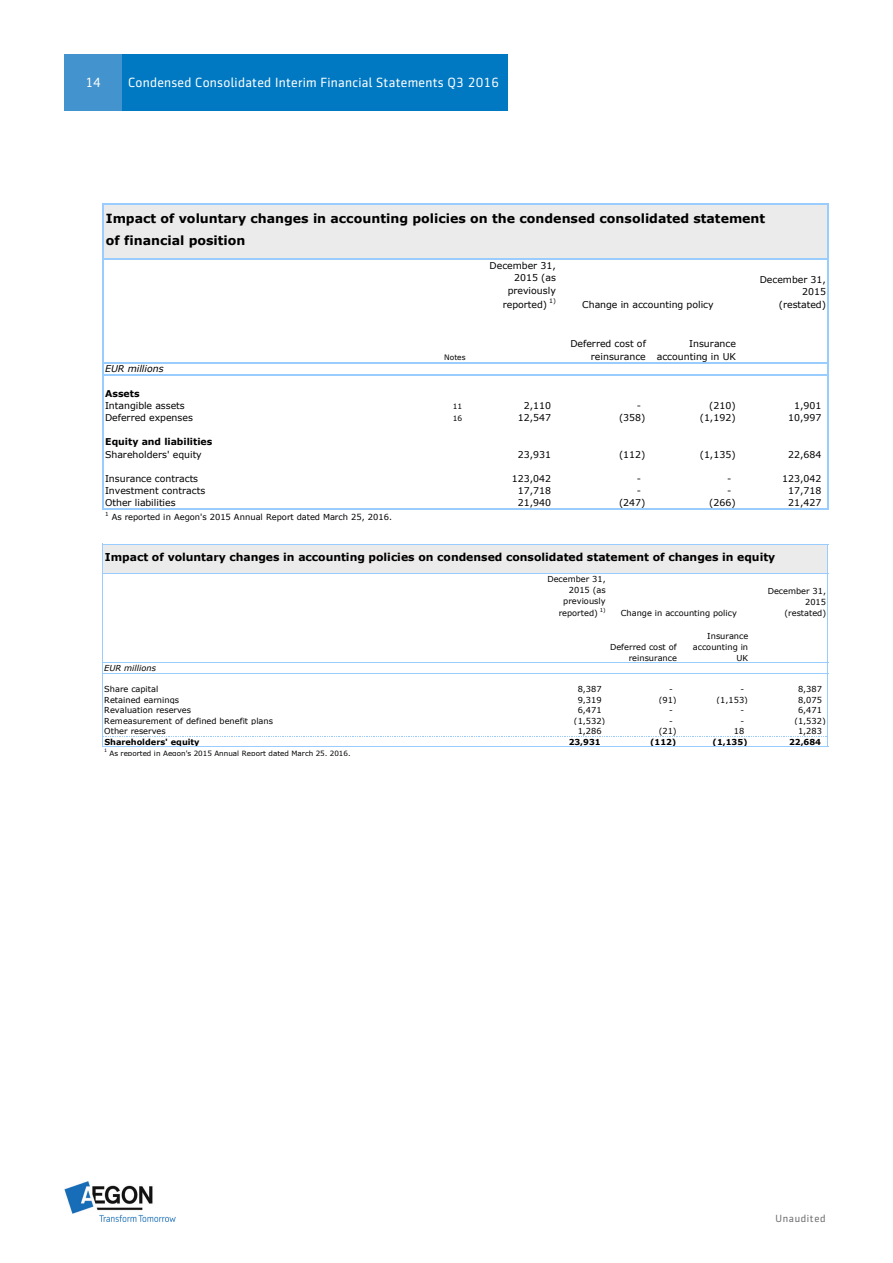
<style>
.page{position:relative;width:893px;height:1263px;background:#fff}
.page>*{position:absolute;margin:0;border:0;box-sizing:border-box;transform-origin:0 0}
.t1{font:13.5px "Sentico Sans DT";letter-spacing:.02em;color:#fff}
.t2{font:700 12.6px/21.9px "Verdana";color:#000}
.t3{font:700 10.8px "Verdana";letter-spacing:-.005em;color:#000}
.t4{font:10.5px "Sentico Sans DT";letter-spacing:.06em;color:#6c6d70}
.t5{font:9.45px/12.6px "Verdana";color:#000;text-align:right}
.t6{font:700 9.45px/12.1px "Verdana";color:#000}
.t7{font:italic 9.45px "Verdana";color:#000}
.t8{font:8.25px/10.8px "Verdana";color:#000;text-align:right}
.t9{font:700 8.25px "Verdana";letter-spacing:-.01em;color:#000}
.t10{font:italic 8.25px "Verdana";letter-spacing:.005em;color:#000}
.t11{font:7.5px "Verdana";letter-spacing:-.005em;color:#000}
.t12{font:7.2px "Verdana";color:#000}
.t13{font:6.15px "Verdana";color:#000}
.t14{font:5.55px "Verdana";color:#000}
.t15{font:5.4px "Verdana";color:#000}
.t16{font:4.8px "Verdana";color:#000}
.s1{font-weight:700}
.s2{font-weight:400}
</style>
<div class="page">
<img style="left:65px;top:1182px;width:110px;height:39px">
<div style="left:121px;top:54px;width:387px;height:57px;background:#0079c2"></div>
<div style="left:64px;top:54px;width:58px;height:57px;background:#4393cf"></div>
<div style="left:103px;top:545px;width:725px;height:28px;background:#ebebeb"></div>
<hr style="left:102px;top:544px;width:1px;height:203px;background:#9cf">
<hr style="left:827px;top:545px;width:1px;height:202px;background:#9cf">
<hr style="left:103px;top:544px;width:725px;height:1px;background:#9cf">
<hr style="left:103px;top:573px;width:725px;height:1px;background:#9cf">
<hr style="left:103px;top:662px;width:725px;height:1px;background:#9cf">
<hr style="left:103px;top:673px;width:725px;height:1px;background:#9cf">
<svg style="left:103px;top:736px;width:724px;height:1px"></svg>
<hr style="left:103px;top:746px;width:725px;height:1px;background:#9cf">
<div style="left:104px;top:205px;width:724px;height:55px;background:#ebebeb"></div>
<hr style="left:102px;top:203px;width:1px;height:307px;background:#9cf">
<hr style="left:827px;top:204px;width:2px;height:306px;background:#9cf">
<hr style="left:103px;top:203px;width:725px;height:1px;background:#9cf">
<hr style="left:103px;top:259px;width:725px;height:1px;background:#9cf">
<hr style="left:103px;top:363px;width:725px;height:1px;background:#9cf">
<hr style="left:103px;top:375px;width:725px;height:1px;background:#9cf">
<hr style="left:103px;top:508px;width:725px;height:2px;background:#9cf">
<h1 class="t1" style="left:85px;top:75px;width:17px">14</h1>
<h1 class="t1" style="left:128px;top:75px;width:373px">Condensed Consolidated Interim Financial Statements Q3 2016</h1>
<p class="t2" style="left:106px;top:207px;width:661px">Impact of voluntary changes in accounting policies on the condensed consolidated statement of financial position</p>
<p class="t5" style="left:490px;top:259px;width:68px">December 31,<br>2015 (as previously</p>
<p class="t5" style="left:503px;top:298px;width:46px">reported)</p>
<p class="t13" style="left:549px;top:297px;width:8px">1)</p>
<p class="t5" style="left:760px;top:273px;width:68px">December 31,<br>2015 (restated)</p>
<p class="t5" style="left:582px;top:299px;width:133px">Change in accounting policy</p>
<p class="t7" style="left:105px;top:362px;width:60px">EUR millions</p>
<p class="t5" style="left:105px;top:387px;width:81px;line-height:12.1px;text-align:left"><span class="s1">Assets<br></span>Intangible assets</p>
<p class="t11" style="left:444px;top:352px;width:23px">Notes</p>
<p class="t5" style="left:570px;top:337px;width:77px">Deferred cost of reinsurance</p>
<p class="t5" style="left:657px;top:337px;width:81px">Insurance accounting in UK</p>
<p class="t11" style="left:453px;top:401px;width:11px">11</p>
<p class="t5" style="left:524px;top:399px;width:29px">2,110</p>
<p class="t5" style="left:637px;top:399px;width:6px">-</p>
<p class="t5" style="left:709px;top:399px;width:28px">(210)</p>
<p class="t5" style="left:794px;top:399px;width:29px">1,901</p>
<p class="t5" style="left:105px;top:411px;width:89px">Deferred expenses</p>
<p class="t11" style="left:453px;top:413px;width:11px">16</p>
<p class="t5" style="left:518px;top:411px;width:35px">12,547</p>
<p class="t5" style="left:619px;top:411px;width:28px">(358)</p>
<p class="t5" style="left:700px;top:411px;width:37px">(1,192)</p>
<p class="t5" style="left:788px;top:411px;width:35px">10,997</p>
<p class="t6" style="left:105px;top:436px;width:109px">Equity and liabilities<br><span class="s2">Shareholders' equity</span></p>
<p class="t5" style="left:518px;top:448px;width:35px">23,931</p>
<p class="t5" style="left:619px;top:448px;width:28px">(112)</p>
<p class="t5" style="left:700px;top:448px;width:37px">(1,135)</p>
<p class="t5" style="left:788px;top:448px;width:35px">22,684</p>
<p class="t5" style="left:105px;top:472px;width:95px">Insurance contracts</p>
<p class="t5" style="left:512px;top:472px;width:41px">123,042</p>
<p class="t5" style="left:637px;top:472px;width:6px">-</p>
<p class="t5" style="left:727px;top:472px;width:6px">-</p>
<p class="t5" style="left:782px;top:472px;width:41px">123,042</p>
<p class="t5" style="left:105px;top:484px;width:102px">Investment contracts</p>
<p class="t5" style="left:518px;top:484px;width:35px">17,718</p>
<p class="t5" style="left:637px;top:484px;width:6px">-</p>
<p class="t5" style="left:727px;top:484px;width:6px">-</p>
<p class="t5" style="left:788px;top:484px;width:35px">17,718</p>
<p class="t5" style="left:105px;top:496px;width:72px">Other liabilities</p>
<p class="t5" style="left:518px;top:496px;width:35px">21,940</p>
<p class="t5" style="left:619px;top:496px;width:28px">(247)</p>
<p class="t5" style="left:709px;top:496px;width:28px">(266)</p>
<p class="t5" style="left:788px;top:496px;width:35px">21,427</p>
<p class="t14" style="left:105px;top:510px;width:5px">1</p>
<p class="t8" style="left:112px;top:511px;width:282px">As reported in Aegon's 2015 Annual Report dated March 25, 2016.</p>
<p class="t3" style="left:105px;top:549px;width:672px">Impact of voluntary changes in accounting policies on condensed consolidated statement of changes in equity</p>
<p class="t8" style="left:547px;top:574px;width:60px">December 31,<br>2015 (as previously</p>
<p class="t8" style="left:559px;top:608px;width:41px">reported)</p>
<p class="t15" style="left:600px;top:606px;width:7px">1)</p>
<p class="t8" style="left:768px;top:586px;width:60px">December 31,<br>2015 (restated)</p>
<p class="t8" style="left:621px;top:607px;width:118px">Change in accounting policy</p>
<p class="t8" style="left:610px;top:641px;width:68px">Deferred cost of reinsurance</p>
<p class="t8" style="left:693px;top:631px;width:57px">Insurance accounting in<br>UK</p>
<p class="t10" style="left:104px;top:663px;width:53px">EUR millions</p>
<p class="t8" style="left:104px;top:684px;width:56px">Share capital</p>
<p class="t8" style="left:578px;top:684px;width:25px">8,387</p>
<p class="t8" style="left:669px;top:684px;width:5px">-</p>
<p class="t8" style="left:741px;top:684px;width:5px">-</p>
<p class="t8" style="left:798px;top:684px;width:25px">8,387</p>
<p class="t8" style="left:104px;top:694px;width:76px">Retained earnings</p>
<p class="t8" style="left:578px;top:694px;width:25px">9,319</p>
<p class="t8" style="left:659px;top:694px;width:19px">(91)</p>
<p class="t8" style="left:717px;top:694px;width:33px">(1,153)</p>
<p class="t8" style="left:798px;top:694px;width:25px">8,075</p>
<p class="t8" style="left:104px;top:705px;width:88px">Revaluation reserves</p>
<p class="t8" style="left:578px;top:705px;width:25px">6,471</p>
<p class="t8" style="left:669px;top:705px;width:5px">-</p>
<p class="t8" style="left:741px;top:705px;width:5px">-</p>
<p class="t8" style="left:798px;top:705px;width:25px">6,471</p>
<p class="t8" style="left:104px;top:715px;width:170px">Remeasurement of defined benefit plans</p>
<p class="t8" style="left:574px;top:715px;width:33px">(1,532)</p>
<p class="t8" style="left:669px;top:715px;width:5px">-</p>
<p class="t8" style="left:741px;top:715px;width:5px">-</p>
<p class="t8" style="left:794px;top:715px;width:33px">(1,532)</p>
<p class="t8" style="left:104px;top:726px;width:63px">Other reserves</p>
<p class="t8" style="left:578px;top:726px;width:25px">1,286</p>
<p class="t8" style="left:659px;top:726px;width:19px">(21)</p>
<p class="t8" style="left:734px;top:726px;width:12px">18</p>
<p class="t8" style="left:798px;top:726px;width:25px">1,283</p>
<p class="t9" style="left:104px;top:736px;width:97px">Shareholders' equity</p>
<p class="t9" style="left:569px;top:736px;width:33px">23,931</p>
<p class="t9" style="left:650px;top:736px;width:28px">(112)</p>
<p class="t9" style="left:713px;top:736px;width:37px">(1,135)</p>
<p class="t9" style="left:789px;top:736px;width:33px">22,684</p>
<p class="t16" style="left:104px;top:747px;width:5px">1</p>
<p class="t12" style="left:110px;top:748px;width:243px">As reported in Aegon's 2015 Annual Report dated March 25, 2016.</p>
<p class="t4" style="left:775px;top:1212px;width:52px">Unaudited</p>
</div>
